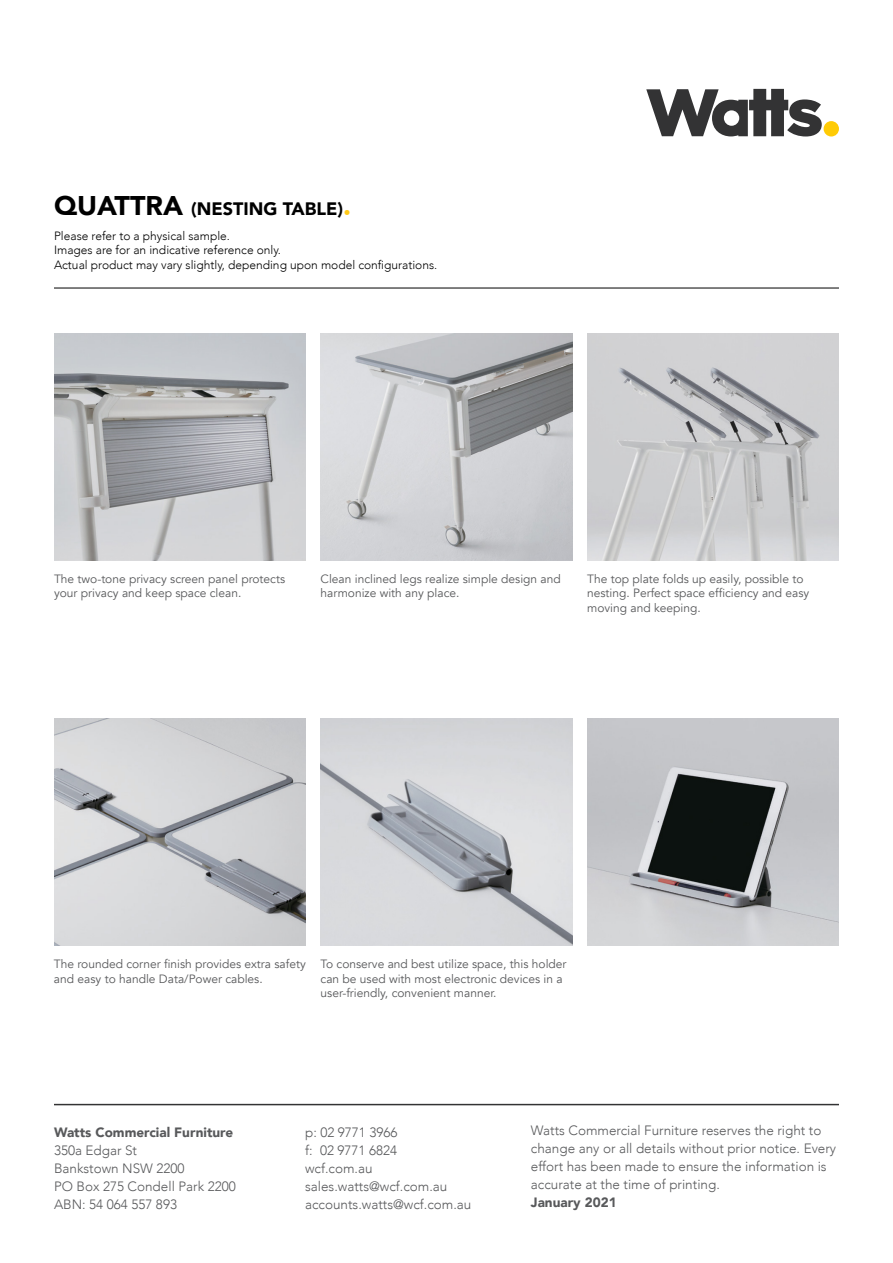
<style>
.page{position:relative;width:893px;height:1263px;background:#fff}
.page>*{position:absolute;margin:0;border:0;box-sizing:border-box;transform-origin:0 0}
.t1{font:900 18px "Avenir";color:#000}
.t2{font:300 13.5px/18px "Avenir";color:#58595b}
.t3{font:900 13.5px "Avenir";color:#58595b}
.t4{font:12px/14.4px "Avenir";color:#58595b}
.t5{font:300 12px/14.4px "Avenir";color:#000}
.s1{font-size:27px}
.s2{font-size:27px;color:#ffc917}
</style>
<div class="page">
<hr style="left:54px;top:288px;width:785px;height:1px;background:#000">
<div style="left:824px;top:121px;width:15px;height:15px;background:#ffcb05;border-radius:50%"></div>
<svg style="left:646px;top:89px;width:176px;height:47px"></svg>
<hr style="left:54px;top:1104px;width:785px;height:1px;background:#333334">
<img style="left:54px;top:333px;width:252px;height:227px">
<img style="left:321px;top:333px;width:251px;height:227px">
<img style="left:587px;top:333px;width:252px;height:227px">
<img style="left:54px;top:718px;width:252px;height:227px">
<img style="left:321px;top:718px;width:251px;height:227px">
<img style="left:587px;top:718px;width:252px;height:227px">
<h1 class="t1" style="left:54px;top:193px;width:299px"><span class="s1">QUATTRA</span> (NESTING TABLE)<span class="s2">.</span></h1>
<p class="t5" style="left:54px;top:228px;width:385px">Please refer to a physical sample.<br>Images are for an indicative reference only.<br>Actual product may vary slightly, depending upon model configurations.</p>
<p class="t4" style="left:54px;top:572px;width:233px">The two-tone privacy screen panel protects your privacy and keep space clean.</p>
<p class="t4" style="left:321px;top:572px;width:242px">Clean inclined legs realize simple design and harmonize with any place.</p>
<p class="t4" style="left:587px;top:572px;width:224px">The top plate folds up easily, possible to nesting. Perfect space efficiency and easy moving and keeping.</p>
<p class="t4" style="left:54px;top:957px;width:253px">The rounded corner finish provides extra safety and easy to handle Data/Power cables.</p>
<p class="t4" style="left:321px;top:957px;width:247px">To conserve and best utilize space, this holder can be used with most electronic devices in a user-friendly, convenient manner.</p>
<p class="t3" style="left:54px;top:1121px;width:181px">Watts Commercial Furniture</p>
<p class="t2" style="left:54px;top:1141px;width:183px">350a Edgar St<br>Bankstown NSW 2200<br>PO Box 275 Condell Park 2200<br>ABN: 54 064 557 893</p>
<p class="t2" style="left:305px;top:1123px;width:168px">p: 02 9771 3966<br>f: 02 9771 6824<br>wcf.com.au sales.watts@wcf.com.au accounts.watts@wcf.com.au</p>
<p class="t2" style="left:531px;top:1121px;width:307px">Watts Commercial Furniture reserves the right to change any or all details without prior notice. Every effort has been made to ensure the information is accurate at the time of printing.</p>
<p class="t3" style="left:531px;top:1191px;width:87px">January 2021</p>
</div>
